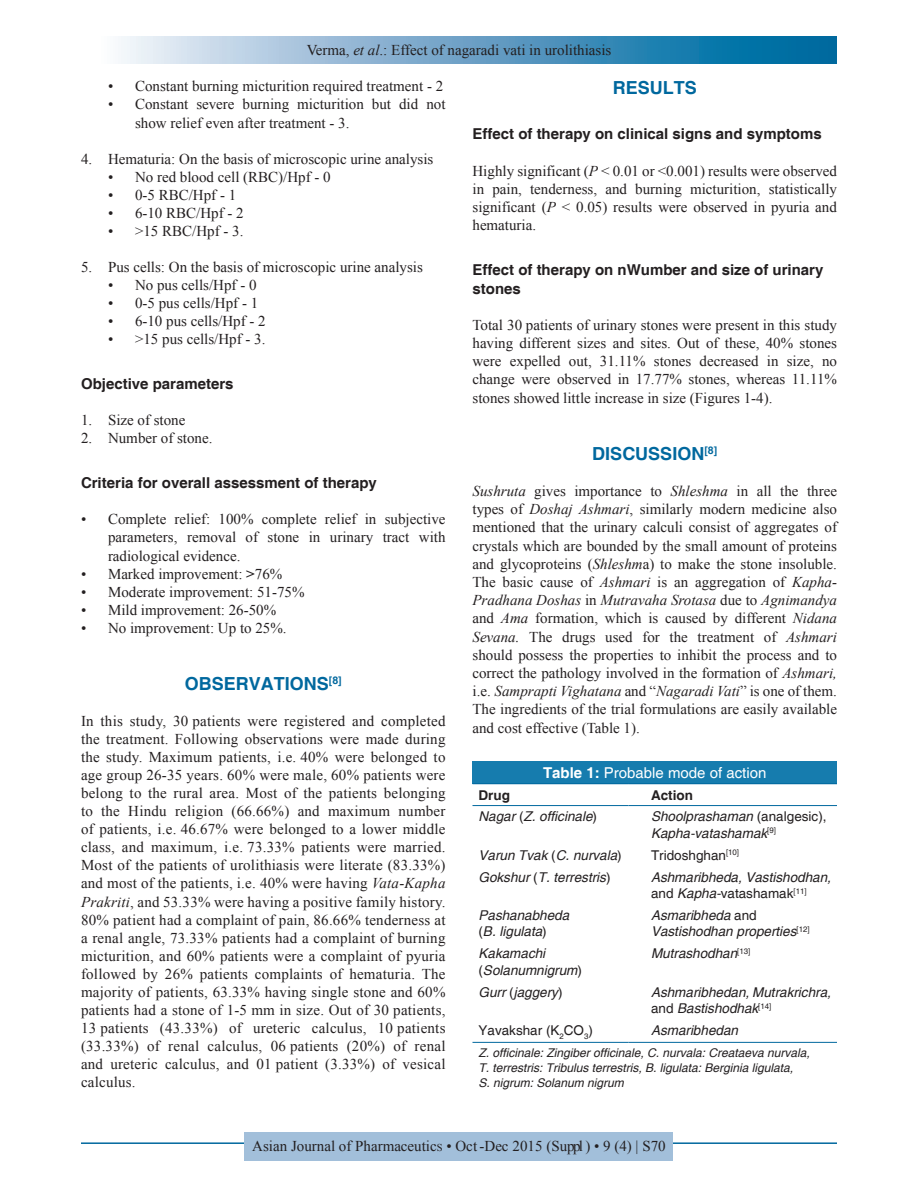
<style>
.page{position:relative;width:918px;height:1188px;background:#fff}
.page>*{position:absolute;margin:0;border:0;box-sizing:border-box;transform-origin:0 0}
.t1{font:700 18px "Helvetica";color:#00689e}
.TX{font:15px/18px "Times New Roman";color:#231f20;text-align:justify}
.L{font:15px/18px "Times New Roman";color:#231f20;text-align:justify}
.L1{font:15px "Times New Roman";color:#231f20}
.t2{font:700 15px/18.1px "Helvetica";color:#231f20}
.LL1{font:15px/18px "Times New Roman";color:#231f20}
.RF{font:15px "Times New Roman";color:#231f20}
.LL{font:15px "Times New Roman";color:#231f20}
.TT{font:15px "Helvetica";color:#fff}
.TB{font:italic 13.5px/16.5px "Helvetica";color:#231f20}
.TBL{font:13.5px "Helvetica";color:#231f20}
.TB-2{font:13.5px "Helvetica";color:#231f20}
.TBL-2{font:italic 13.5px "Helvetica";color:#231f20}
.TCH{font:700 13.5px "Helvetica";color:#231f20}
.TFN{font:italic 12px/15px "Helvetica";color:#231f20}
.s1{font-style:italic}
.s2{font-weight:700}
.s3{font-style:normal}
.s4{font-size:10.5px}
.s5{font-style:inherit}
</style>
<div class="page">
<div style="left:81px;top:37px;width:756px;height:27px;background:linear-gradient(to right,#fcf4fb,#005d99)"></div>
<hr style="left:81px;top:1142px;width:756px;height:2px;background:#00689e">
<div style="left:245px;top:1132px;width:428px;height:28px;background:#a2bfda"></div>
<div style="left:472px;top:761px;width:365px;height:23px;background:#167cae"></div>
<hr style="left:472px;top:1042px;width:156px;height:1px;background:#00689e">
<svg style="left:628px;top:1042px;width:17px;height:1px"></svg>
<hr style="left:645px;top:1042px;width:192px;height:1px;background:#00689e">
<hr style="left:472px;top:783px;width:156px;height:1px;background:#00689e">
<svg style="left:628px;top:783px;width:17px;height:1px"></svg>
<hr style="left:645px;top:783px;width:192px;height:1px;background:#00689e">
<hr style="left:472px;top:805px;width:156px;height:1px;background:#00689e">
<svg style="left:628px;top:805px;width:17px;height:1px"></svg>
<hr style="left:645px;top:805px;width:192px;height:1px;background:#00689e">
<p class="TX" style="left:307px;top:41px;width:306px">Verma, <span class="s1">et al</span>.: Effect of nagaradi vati in urolithiasis</p>
<p class="L1" style="left:108px;top:76px;width:337px">• Constant burning micturition required treatment - 2</p>
<p class="LL1" style="left:135px;top:95px;width:312px;text-indent:-27px">• Constant severe burning micturition but did not show relief even after treatment - 3.</p>
<p class="L" style="left:81px;top:149px;width:354px">4. Hematuria: On the basis of microscopic urine analysis</p>
<p class="L1" style="left:108px;top:167px;width:224px">• No red blood cell (RBC)/Hpf - 0</p>
<p class="L1" style="left:108px;top:185px;width:130px">• 0-5 RBC/Hpf - 1</p>
<p class="L1" style="left:108px;top:203px;width:137px">• 6-10 RBC/Hpf - 2</p>
<p class="LL1" style="left:108px;top:222px;width:137px">• &gt;15 RBC/Hpf - 3.</p>
<p class="L" style="left:81px;top:258px;width:343px">5. Pus cells: On the basis of microscopic urine analysis</p>
<p class="L1" style="left:108px;top:275px;width:150px">• No pus cells/Hpf - 0</p>
<p class="L1" style="left:108px;top:293px;width:152px">• 0-5 pus cells/Hpf - 1</p>
<p class="L1" style="left:108px;top:311px;width:159px">• 6-10 pus cells/Hpf - 2</p>
<p class="LL1" style="left:108px;top:330px;width:159px">• &gt;15 pus cells/Hpf - 3.</p>
<h2 class="t2" style="left:81px;top:376px;width:154px">Objective parameters</h2>
<p class="L" style="left:81px;top:411px;width:106px">1. Size of stone</p>
<p class="LL" style="left:81px;top:428px;width:133px">2. Number of stone.</p>
<h2 class="t2" style="left:81px;top:475px;width:297px">Criteria for overall assessment of therapy</h2>
<p class="L" style="left:108px;top:510px;width:339px;text-indent:-27px">• Complete relief: 100% complete relief in subjective parameters, removal of stone in urinary tract with radiological evidence.</p>
<p class="L" style="left:81px;top:564px;width:203px">• Marked improvement: <span class="s2">&gt;</span>76%</p>
<p class="L" style="left:81px;top:582px;width:225px">• Moderate improvement: 51-75%</p>
<p class="L" style="left:81px;top:600px;width:197px">• Mild improvement: 26-50%</p>
<p class="LL" style="left:81px;top:618px;width:207px">• No improvement: Up to 25%.</p>
<h1 class="t1" style="left:185px;top:673px;width:158px">OBSERVATIONS<sup>[8]</sup></h1>
<p class="TX" style="left:81px;top:712px;width:366px">In this study, 30 patients were registered and completed the treatment. Following observations were made during the study. Maximum patients, i.e. 40% were belonged to age group 26-35 years. 60% were male, 60% patients were belong to the rural area. Most of the patients belonging to the Hindu religion (66.66%) and maximum number of patients, i.e. 46.67% were belonged to a lower middle class, and maximum, i.e. 73.33% patients were married.<br>Most of the patients of urolithiasis were literate (83.33%) and most of the patients, i.e. 40% were having <span class="s1">Vata-Kapha Prakriti</span>, and 53.33% were having a positive family history.<br>80% patient had a complaint of pain, 86.66% tenderness at a renal angle, 73.33% patients had a complaint of burning micturition, and 60% patients were a complaint of pyuria followed by 26% patients complaints of hematuria. The majority of patients, 63.33% having single stone and 60% patients had a stone of 1-5 mm in size. Out of 30 patients, 13 patients (43.33%) of ureteric calculus, 10 patients (33.33%) of renal calculus, 06 patients (20%) of renal and ureteric calculus, and 01 patient (3.33%) of vesical calculus.</p>
<h1 class="t1" style="left:613px;top:77px;width:86px">RESULTS</h1>
<h2 class="t2" style="left:472px;top:126px;width:351px">Effect of therapy on clinical signs and symptoms</h2>
<p class="TX" style="left:472px;top:161px;width:366px">Highly significant (<span class="s1">P</span> &lt; 0.01 or &lt;0.001) results were observed in pain, tenderness, and burning micturition, statistically significant (<span class="s1">P</span> &lt; 0.05) results were observed in pyuria and hematuria.</p>
<h2 class="t2" style="left:472px;top:262px;width:352px">Effect of therapy on nWumber and size of urinary stones</h2>
<p class="TX" style="left:472px;top:315px;width:366px">Total 30 patients of urinary stones were present in this study having different sizes and sites. Out of these, 40% stones were expelled out, 31.11% stones decreased in size, no change were observed in 17.77% stones, whereas 11.11% stones showed little increase in size (Figures 1-4).</p>
<h1 class="t1" style="left:592px;top:442px;width:126px">DISCUSSION<sup>[8]</sup></h1>
<p class="TX" style="left:472px;top:482px;width:366px"><span class="s1">Sushruta</span> gives importance to <span class="s1">Shleshma</span> in all the three types of <span class="s1">Doshaj Ashmari</span>, similarly modern medicine also mentioned that the urinary calculi consist of aggregates of crystals which are bounded by the small amount of proteins and glycoproteins (<span class="s1">Shleshm</span>a) to make the stone insoluble.<br>The basic cause of <span class="s1">Ashmari</span> is an aggregation of <span class="s1">Kapha-Pradhana Doshas</span> in <span class="s1">Mutravaha Srotasa</span> due to <span class="s1">Agnimandya </span>and <span class="s1">Ama</span> formation, which is caused by different <span class="s1">Nidana Sevana.</span> The drugs used for the treatment of <span class="s1">Ashmari </span>should possess the properties to inhibit the process and to correct the pathology involved in the formation of <span class="s1">Ashmari, </span>i.e. <span class="s1">Samprapti Vighatana</span> and “<span class="s1">Nagaradi Vati</span>” is one of them.<br>The ingredients of the trial formulations are easily available and cost effective (Table 1).</p>
<p class="TT" style="left:543px;top:764px;width:225px"><span class="s2">Table 1:</span> Probable mode of action</p>
<p class="TCH" style="left:478px;top:787px;width:33px">Drug</p>
<p class="TCH" style="left:651px;top:787px;width:43px">Action</p>
<p class="TB" style="left:478px;top:809px;width:120px">Nagar <span class="s3">(</span>Z. officinale<span class="s3">)</span></p>
<p class="TB" style="left:651px;top:809px;width:177px">Shoolprashaman <span class="s3">(analgesic),<br></span>Kapha‑vatashamak<sup>[9]</sup></p>
<p class="TB" style="left:478px;top:847px;width:145px">Varun Tvak <span class="s3">(</span>C. nurvala<span class="s3">)</span></p>
<p class="TB-2" style="left:651px;top:847px;width:90px">Tridoshghan<sup>[10]</sup></p>
<p class="TB" style="left:478px;top:869px;width:134px">Gokshur <span class="s3">(</span>T. terrestris<span class="s3">)</span></p>
<p class="TB" style="left:651px;top:869px;width:181px">Ashmaribheda, Vastishodhan, <span class="s3">and</span> Kapha‑<span class="s3">vatashamak</span><sup>[11]</sup></p>
<p class="TB" style="left:478px;top:907px;width:92px">Pashanabheda <span class="s3">(</span>B. ligulata<span class="s3">)</span></p>
<p class="TB" style="left:651px;top:907px;width:160px">Asmaribheda <span class="s3">and<br></span>Vastishodhan properties<sup>[12]</sup></p>
<p class="TB" style="left:478px;top:946px;width:105px">Kakamachi <span class="s3">(</span>Solanumnigrum<span class="s3">)</span></p>
<p class="TB" style="left:651px;top:946px;width:101px">Mutrashodhan<sup>[13]</sup></p>
<p class="TB" style="left:478px;top:984px;width:86px">Gurr <span class="s3">(</span>jaggery<span class="s3">)</span></p>
<p class="TB" style="left:651px;top:984px;width:181px">Ashmaribhedan, Mutrakrichra, <span class="s3">and</span> Bastishodhak<sup>[14]</sup></p>
<p class="TBL" style="left:478px;top:1022px;width:116px">Yavakshar (K<sub>2</sub>CO<sub>3</sub>)</p>
<p class="TBL-2" style="left:651px;top:1022px;width:89px">Asmaribhedan</p>
<p class="TFN" style="left:478px;top:1046px;width:333px">Z. officinale: Zingiber officinale, C. nurvala: Creataeva nurvala,<br>T. terrestris: Tribulus terrestris, B. ligulata: Berginia ligulata,<br>S. nigrum: Solanum nigrum</p>
<p class="RF" style="left:252px;top:1136px;width:415px">Asian Journal of Pharmaceutic<span class="s4">s</span> <span class="s5">•</span> Oct -Dec 2015 (Suppl ) <span class="s5">• 9 (4) | S70</span></p>
</div>
